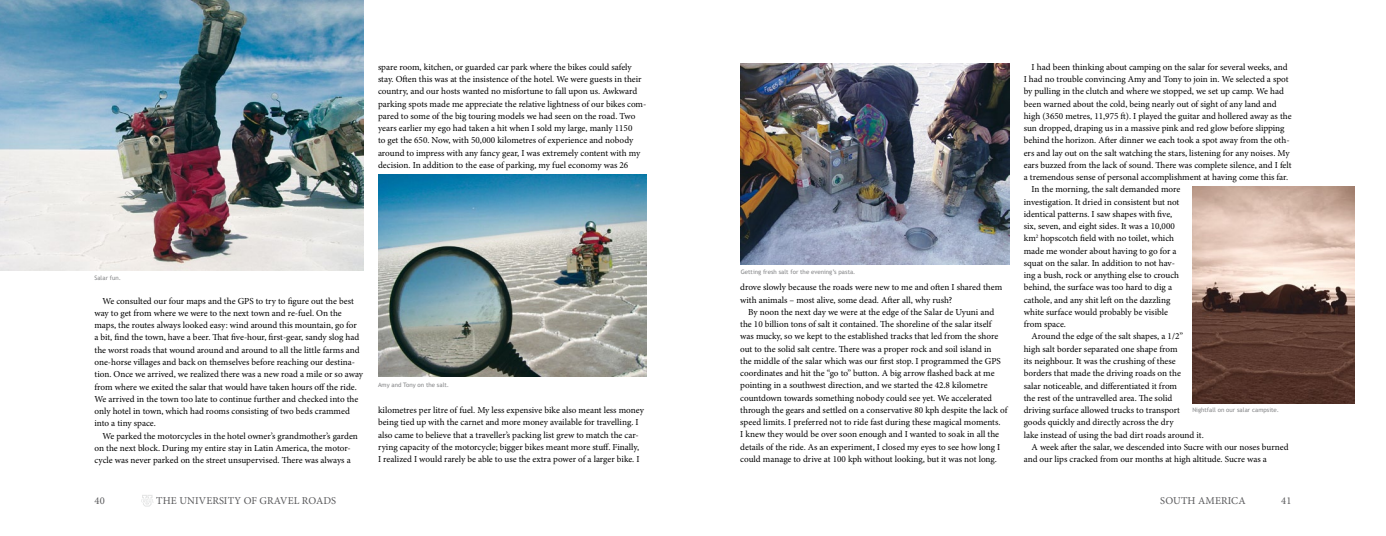
<style>
.page{position:relative;width:1386px;height:536px;background:#fff}
.page>*{position:absolute;margin:0;border:0;box-sizing:border-box;transform-origin:0 0}
.t1{font:10.5px "Minion Pro";letter-spacing:.125em;color:#58585a}
.t2{font:9.19px/12.2px "Minion Pro";letter-spacing:-.005em;color:#000}
.t3{font:6.12px "Trebuchet MS";color:#87888a}
</style>
<div class="page">
<img style="left:740px;top:63px;width:269px;height:202px">
<img style="left:1192px;top:186px;width:162px;height:217px">
<img style="left:0;top:0;width:363px;height:270px">
<img style="left:378px;top:174px;width:269px;height:202px">
<svg style="left:141px;top:495px;width:13px;height:11px"></svg>
<p class="t2" style="left:378px;top:61px;width:270px">spare room, kitchen, or guarded car park where the bikes could safely stay. Often this was at the insistence of the hotel. We were guests in their country, and our hosts wanted no misfortune to fall upon us. Awkward parking spots made me appreciate the relative lightness of our bikes com&shy;pared to some of the big touring models we had seen on the road. Two years earlier my ego had taken a hit when I sold my large, manly 1150<br>to get the 650. Now, with 50,000 kilometres of experience and nobody around to impress with any fancy gear, I was extremely content with my decision. In addition to the ease of parking, my fuel economy was 26</p>
<p class="t3" style="left:94px;top:274px;width:28px">Salar fun.</p>
<p class="t2" style="left:95px;top:294px;width:270px;text-indent:8px">We consulted our four maps and the GPS to try to figure out the best way to get from where we were to the next town and re-fuel. On the maps, the routes always looked easy: wind around this mountain, go for a bit, find the town, have a beer. That five-hour, first-gear, sandy slog had the worst roads that wound around and around to all the little farms and one-horse villages and back on themselves before reaching our destina&shy;tion. Once we arrived, we realized there was a new road a mile or so away from where we exited the salar that would have taken hours off the ride.<br>We arrived in the town too late to continue further and checked into the only hotel in town, which had rooms consisting of two beds crammed into a tiny space.</p>
<p class="t2" style="left:95px;top:429px;width:265px;text-indent:8px">We parked the motorcycles in the hotel owner’s grandmother’s garden on the next block. During my entire stay in Latin America, the motor&shy;cycle was never parked on the street unsupervised. There was always a</p>
<p class="t1" style="left:95px;top:493px;width:12px">40</p>
<p class="t1" style="left:156px;top:493px;width:28px">the uni</p>
<p class="t1" style="left:199px;top:493px;width:125px">versityofgravelRoads</p>
<p class="t3" style="left:378px;top:381px;width:73px">Amy and Tony on the salt.</p>
<p class="t2" style="left:378px;top:404px;width:268px">kilometres per litre of fuel. My less expensive bike also meant less money being tied up with the carnet and more money available for travelling. I also came to believe that a traveller’s packing list grew to match the car&shy;rying capacity of the motorcycle; bigger bikes meant more stuff. Finally, I realized I would rarely be able to use the extra power of a larger bike. I</p>
<p class="t3" style="left:741px;top:268px;width:116px">Getting fresh salt for the evening’s pasta.</p>
<p class="t2" style="left:740px;top:281px;width:263px">drove slowly because the roads were new to me and often I shared them with animals – most alive, some dead. After all, why rush?</p>
<p class="t2" style="left:740px;top:306px;width:269px;text-indent:8px">By noon the next day we were at the edge of the Salar de Uyuni and the 10 billion tons of salt it contained. The shoreline of the salar itself was mucky, so we kept to the established tracks that led from the shore out to the solid salt centre. There was a proper rock and soil island in<br>the middle of the salar which was our first stop. I programmed the GPS coordinates and hit the “go to” button. A big arrow flashed back at me pointing in a southwest direction, and we started the 42.8 kilometre countdown towards something nobody could see yet. We accelerated through the gears and settled on a conservative 80 kph despite the lack of speed limits. I preferred not to ride fast during these magical moments.<br>I knew they would be over soon enough and I wanted to soak in all the details of the ride. As an experiment, I closed my eyes to see how long I could manage to drive at 100 kph without looking, but it was not long.</p>
<p class="t2" style="left:1032px;top:61px;width:257px">I had been thinking about camping on the salar for several weeks, and</p>
<p class="t2" style="left:1024px;top:73px;width:266px">I had no trouble convincing Amy and Tony to join in. We selected a spot</p>
<p class="t2" style="left:1024px;top:85px;width:262px">by pulling in the clutch and where we stopped, we set up camp. We had</p>
<p class="t2" style="left:1024px;top:97px;width:254px">been warned about the cold, being nearly out of sight of any land and</p>
<p class="t2" style="left:1024px;top:110px;width:269px">high (3650 metres, 11,975 ft). I played the guitar and hollered away as the</p>
<p class="t2" style="left:1024px;top:122px;width:262px">sun dropped, draping us in a massive pink and red glow before slipping</p>
<p class="t2" style="left:1024px;top:134px;width:267px">behind the horizon. After dinner we each took a spot away from the oth-</p>
<p class="t2" style="left:1024px;top:146px;width:267px">ers and lay out on the salt watching the stars, listening for any noises. My</p>
<p class="t2" style="left:1024px;top:159px;width:269px">ears buzzed from the lack of sound. There was complete silence, and I felt</p>
<p class="t2" style="left:1024px;top:171px;width:266px">a tremendous sense of personal accomplishment at having come this far.</p>
<p class="t2" style="left:1032px;top:183px;width:150px">In the morning, the salt demanded more</p>
<p class="t2" style="left:1024px;top:195px;width:157px">investigation. It dried in consistent but not</p>
<p class="t2" style="left:1024px;top:208px;width:150px">identical patterns. I saw shapes with five,</p>
<p class="t2" style="left:1024px;top:220px;width:153px">six, seven, and eight sides. It was a 10,000</p>
<p class="t2" style="left:1024px;top:232px;width:152px">km<sup>2</sup> hopscotch field with no toilet, which</p>
<p class="t2" style="left:1024px;top:244px;width:154px">made me wonder about having to go for a</p>
<p class="t2" style="left:1024px;top:257px;width:153px">squat on the salar. In addition to not hav-</p>
<p class="t2" style="left:1024px;top:269px;width:157px">ing a bush, rock or anything else to crouch</p>
<p class="t2" style="left:1024px;top:281px;width:150px">behind, the surface was too hard to dig a</p>
<p class="t2" style="left:1024px;top:293px;width:148px">cathole, and any shit left on the dazzling</p>
<p class="t2" style="left:1024px;top:306px;width:146px">white surface would probably be visible</p>
<p class="t2" style="left:1024px;top:318px;width:44px">from space.</p>
<p class="t2" style="left:1032px;top:330px;width:153px">Around the edge of the salt shapes, a 1/2”</p>
<p class="t2" style="left:1024px;top:342px;width:155px">high salt border separated one shape from</p>
<p class="t2" style="left:1024px;top:355px;width:154px">its neighbour. It was the crushing of these</p>
<p class="t2" style="left:1024px;top:367px;width:159px">borders that made the driving roads on the</p>
<p class="t2" style="left:1024px;top:379px;width:155px">salar noticeable, and differentiated it from</p>
<p class="t2" style="left:1024px;top:391px;width:150px">the rest of the untravelled area. The solid</p>
<p class="t2" style="left:1024px;top:404px;width:158px">driving surface allowed trucks to transport</p>
<p class="t2" style="left:1024px;top:416px;width:151px">goods quickly and directly across the dry</p>
<p class="t2" style="left:1024px;top:428px;width:182px">lake instead of using the bad dirt roads around it.</p>
<p class="t2" style="left:1032px;top:440px;width:258px">A week after the salar, we descended into Sucre with our noses burned</p>
<p class="t2" style="left:1024px;top:453px;width:245px">and our lips cracked from our months at high altitude. Sucre was a</p>
<p class="t3" style="left:1192px;top:406px;width:88px">Nightfall on our salar campsite.</p>
<p class="t1" style="left:1160px;top:493px;width:84px">South America</p>
<p class="t1" style="left:1281px;top:493px;width:12px">41</p>
</div>
